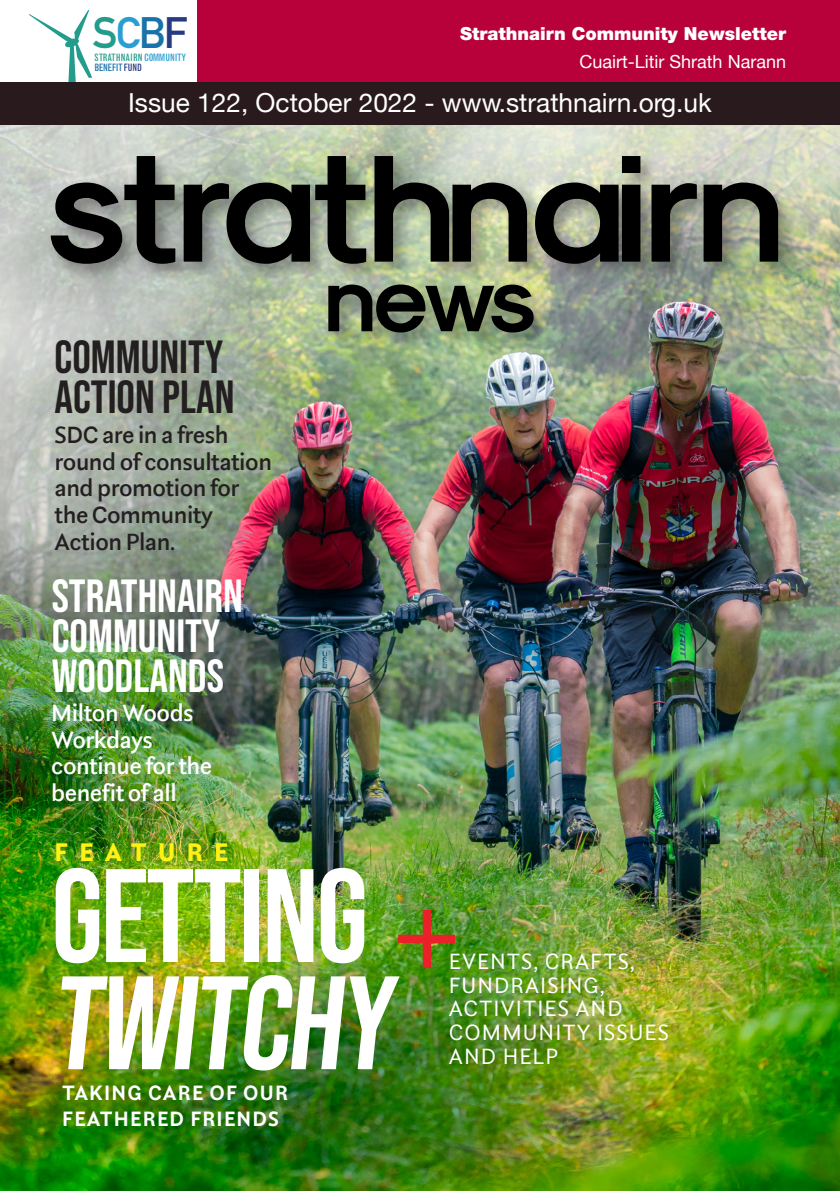
<style>
.page{position:relative;width:840px;height:1191px;background:#fff}
.page>*{position:absolute;margin:0;border:0;box-sizing:border-box;transform-origin:0 0}
.ParaStyle01-Leading{font:153.8px "Sk Modernist Bold";letter-spacing:-.035em;color:#000}
.ParaStyle01-Leading-2{font:132.6px "Bebas Neue";letter-spacing:-.02em;color:#fff}
.ParaStyle01-Leading-3{font:90.8px "Sk Modernist Bold";color:#000}
.t1{font:46.2px/40px "Bebas Neue";color:#fff}
.t2{font:46.2px "Bebas Neue";color:#231f20}
.t3{font:700 43.4px "DIN Alternate";color:#249c8c;scale:1.04 1}
.ParaStyle02-Leading{font:26.2px "Helvetica Neue";color:#fff}
.ParaStyle01-Leading-4{font:900 24.6px "Rubiesque";letter-spacing:.46em;color:#fff114}
.t4{font:500 23.2px/26.8px "Rubiesque";letter-spacing:-.02em;color:#231f20}
.t5{font:500 23.2px/26.6px "Rubiesque";letter-spacing:-.02em;color:#fff}
.ParaStyle05-Leading{font:21.2px/24px "Rubiesque";letter-spacing:.05em;color:#fff}
.ParaStyle02-Leading-2{font:700 20px/26px "Rubiesque";letter-spacing:.06em;color:#fff}
.ParaStyle02-Leading-3{font:900 18px "Helvetica Neue";color:#fff}
.ParaStyle03-Leading{font:18px "Helvetica Neue";color:#fff}
.t6{font:condensed 10px/10px "Grotesque MT Std";letter-spacing:-.02em;color:#249c8c}
.s1{color:#299ed3}
.s2{color:#1a72aa}
.s3{color:#263b82}
</style>
<div class="page">
<img style="left:0;top:125px;width:839px;height:1066px">
<svg style="left:398px;top:910px;width:57px;height:58px;background:#73751d"></svg>
<div style="left:0;top:0;width:839px;height:82px;background:#b8003a"></div>
<div style="left:47px;top:152px;width:751px;height:132px;background:#231f20;opacity:.38"></div>
<div style="left:324px;top:281px;width:228px;height:71px;background:#231f20;opacity:.38"></div>
<div style="left:0;top:0;width:196px;height:82px;background:#fff"></div>
<svg style="left:29px;top:10px;width:63px;height:72px"></svg>
<div style="left:0;top:82px;width:839px;height:43px;background:#291a1d"></div>
<p class="t3" style="left:92px;top:0;width:93px">S<span class="s1">C</span><span class="s2">B</span><span class="s3">F</span></p>
<p class="t6" style="left:95px;top:53px;width:93px">STRATHNAIRN <span class="s1">COMMUNITY<br></span><span class="s2">BENEFIT</span><span class="s3">FUND</span></p>
<p class="ParaStyle02-Leading-3" style="left:460px;top:23px;width:327px">Strathnairn Community Newsletter</p>
<p class="ParaStyle03-Leading" style="left:579px;top:49px;width:208px">Cuairt-Litir Shrath Narann</p>
<p class="ParaStyle02-Leading" style="left:128px;top:83px;width:584px">Issue 122, October 2022 - www.strathnairn.org.uk</p>
<p class="ParaStyle01-Leading" style="left:47px;top:117px;width:739px">strathnairn</p>
<p class="ParaStyle01-Leading-3" style="left:324px;top:246px;width:213px">news</p>
<p class="t2" style="left:55px;top:331px;width:170px">COMMUNITY</p>
<p class="t2" style="left:55px;top:371px;width:181px">ACTION PLAN</p>
<p class="t4" style="left:55px;top:421px;width:219px">SDC are in a fresh round of consultation and promotion for</p>
<p class="t4" style="left:55px;top:501px;width:160px">the Community</p>
<p class="t4" style="left:55px;top:528px;width:123px">Action Plan.</p>
<p class="t1" style="left:52px;top:575px;width:193px">STRATHNAIRN<br>COMMUNITY</p>
<p class="t1" style="left:52px;top:655px;width:174px">WOODLANDS</p>
<p class="t5" style="left:51px;top:699px;width:162px">Milton Woods<br>Workdays continue for the benefit of all</p>
<p class="ParaStyle01-Leading-4" style="left:55px;top:835px;width:175px">FEATURE</p>
<p class="ParaStyle01-Leading-2" style="left:51px;top:841px;width:318px">GETTING</p>
<p class="ParaStyle01-Leading-2" style="left:51px;top:948px;width:356px">TWITCHY</p>
<p class="ParaStyle02-Leading-2" style="left:62px;top:1079px;width:227px">TAKING CARE OF OUR<br>FEATHERED FRIENDS</p>
<p class="ParaStyle05-Leading" style="left:448px;top:948px;width:221px">EVENTS, CRAFTS,<br>FUNDRAISING,<br>ACTIVITIES AND<br>COMMUNITY ISSUES<br>AND HELP</p>
</div>
